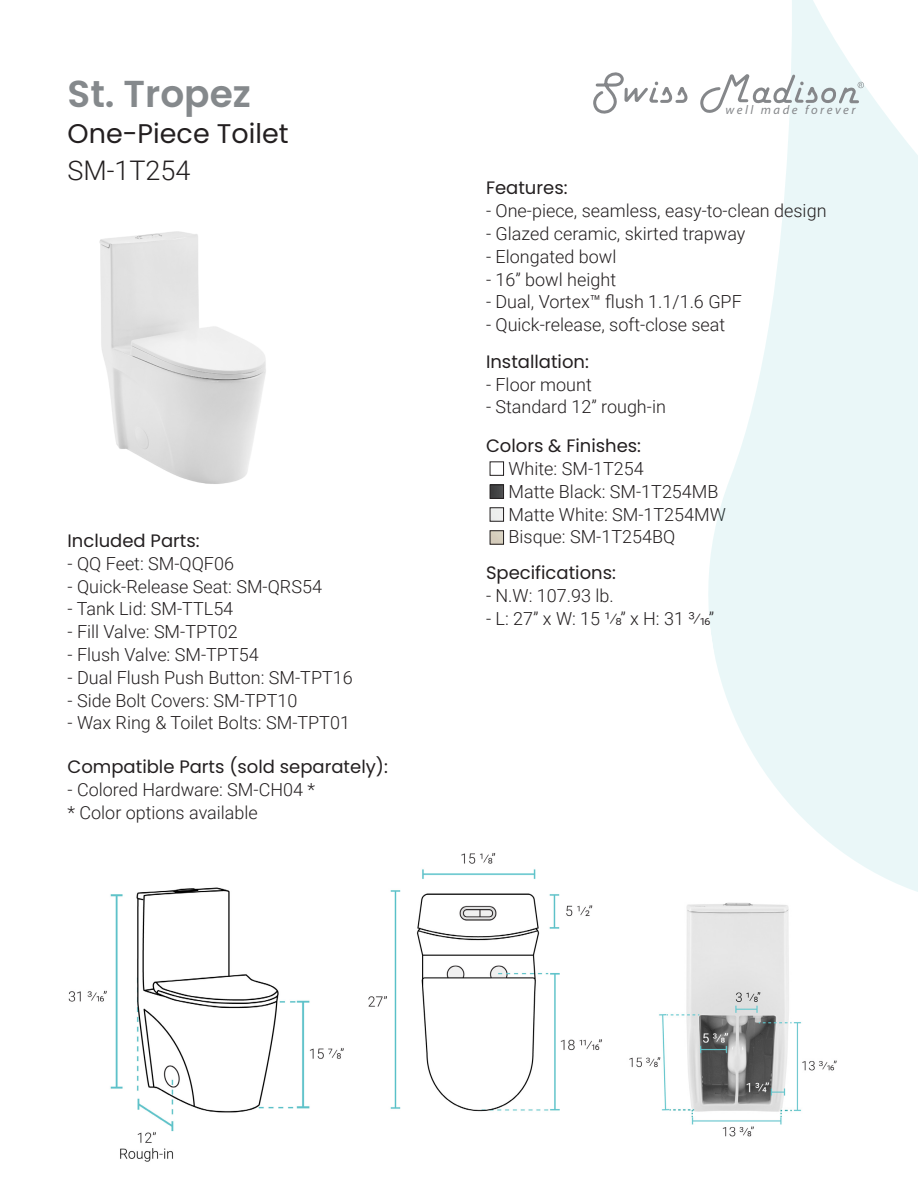
<style>
.page{position:relative;width:918px;height:1188px;background:#fff}
.page>*{position:absolute;margin:0;border:0;box-sizing:border-box;transform-origin:0 0}
.t1{font:600 37.5px "Poppins";color:#85898c}
.t2{font:27px "Poppins";color:#231f20}
.t3{font:300 27px "Roboto";color:#231f20}
.t4{font:300 18px "Roboto";color:#231f20}
.t5{font:18px "Poppins";color:#231f20}
.t6{font:italic 12.6px "Myriad Pro";letter-spacing:.2em;color:#85878a}
</style>
<div class="page">
<img style="left:99px;top:231px;width:167px;height:253px">
<img style="left:629px;top:944px;width:208px;height:193px">
<svg style="left:686px;top:0;width:232px;height:944px;fill:#eaf7f8"></svg>
<img style="left:68px;top:853px;width:534px;height:309px">
<div style="left:490px;top:462px;width:14px;height:14px;border:1px solid #231f20"></div>
<img style="left:492px;top:487px;width:10px;height:10px">
<div style="left:490px;top:485px;width:14px;height:14px;border:1px solid #231f20"></div>
<div style="left:490px;top:508px;width:14px;height:13px;border:1px solid #231f20"></div>
<div style="left:490px;top:531px;width:14px;height:13px;border:1px solid #231f20"></div>
<svg style="left:593px;top:72px;width:96px;height:45px"></svg>
<svg style="left:698px;top:72px;width:166px;height:43px"></svg>
<p class="t1" style="left:68px;top:72px;width:185px">St. Tropez</p>
<p class="t2" style="left:68px;top:118px;width:223px">One-Piece Toilet</p>
<p class="t3" style="left:68px;top:152px;width:125px">SM-1T254</p>
<p class="t5" style="left:68px;top:530px;width:134px">Included Parts:</p>
<p class="t4" style="left:68px;top:551px;width:168px">- QQ Feet: SM-QQF06</p>
<p class="t4" style="left:68px;top:574px;width:256px">- Quick-Release Seat: SM-QRS54</p>
<p class="t4" style="left:68px;top:596px;width:167px">- Tank Lid: SM-TTL54</p>
<p class="t4" style="left:68px;top:619px;width:172px">- Fill Valve: SM-TPT02</p>
<p class="t4" style="left:68px;top:642px;width:193px">- Flush Valve: SM-TPT54</p>
<p class="t4" style="left:68px;top:665px;width:287px">- Dual Flush Push Button: SM-TPT16</p>
<p class="t4" style="left:68px;top:688px;width:231px">- Side Bolt Covers: SM-TPT10</p>
<p class="t4" style="left:68px;top:710px;width:284px">- Wax Ring &amp; Toilet Bolts: SM-TPT01</p>
<p class="t5" style="left:68px;top:756px;width:322px">Compatible Parts (sold separately):</p>
<p class="t4" style="left:68px;top:777px;width:249px">- Colored Hardware: SM-CH04 *</p>
<p class="t4" style="left:68px;top:800px;width:192px">* Color options available</p>
<p class="t6" style="left:726px;top:102px;width:131px">well made forever</p>
<p class="t5" style="left:486px;top:178px;width:83px">Features:</p>
<p class="t4" style="left:486px;top:198px;width:342px">- One-piece, seamless, easy-to-clean design</p>
<p class="t4" style="left:486px;top:221px;width:261px">- Glazed ceramic, skirted trapway</p>
<p class="t4" style="left:486px;top:244px;width:132px">- Elongated bowl</p>
<p class="t4" style="left:486px;top:267px;width:132px">- 16” bowl height</p>
<p class="t4" style="left:486px;top:289px;width:257px">- Dual, Vortex™ flush 1.1/1.6 GPF</p>
<p class="t4" style="left:486px;top:312px;width:241px">- Quick-release, soft-close seat</p>
<p class="t5" style="left:486px;top:351px;width:104px">Installation:</p>
<p class="t4" style="left:486px;top:372px;width:107px">- Floor mount</p>
<p class="t4" style="left:486px;top:394px;width:181px">- Standard 12” rough-in</p>
<p class="t5" style="left:486px;top:435px;width:157px">Colors &amp; Finishes:</p>
<p class="t4" style="left:508px;top:456px;width:137px">White: SM-1T254</p>
<p class="t4" style="left:508px;top:479px;width:212px">Matte Black: SM-1T254MB</p>
<p class="t4" style="left:508px;top:502px;width:219px">Matte White: SM-1T254MW</p>
<p class="t4" style="left:508px;top:524px;width:168px">Bisque: SM-1T254BQ</p>
<p class="t5" style="left:486px;top:562px;width:131px">Specifications:</p>
<p class="t4" style="left:486px;top:583px;width:129px">- N.W: 107.93 lb.</p>
<p class="t4" style="left:486px;top:606px;width:230px">- L: 27” x W: 15 1/8” x H: 31 3/16”</p>
</div>
